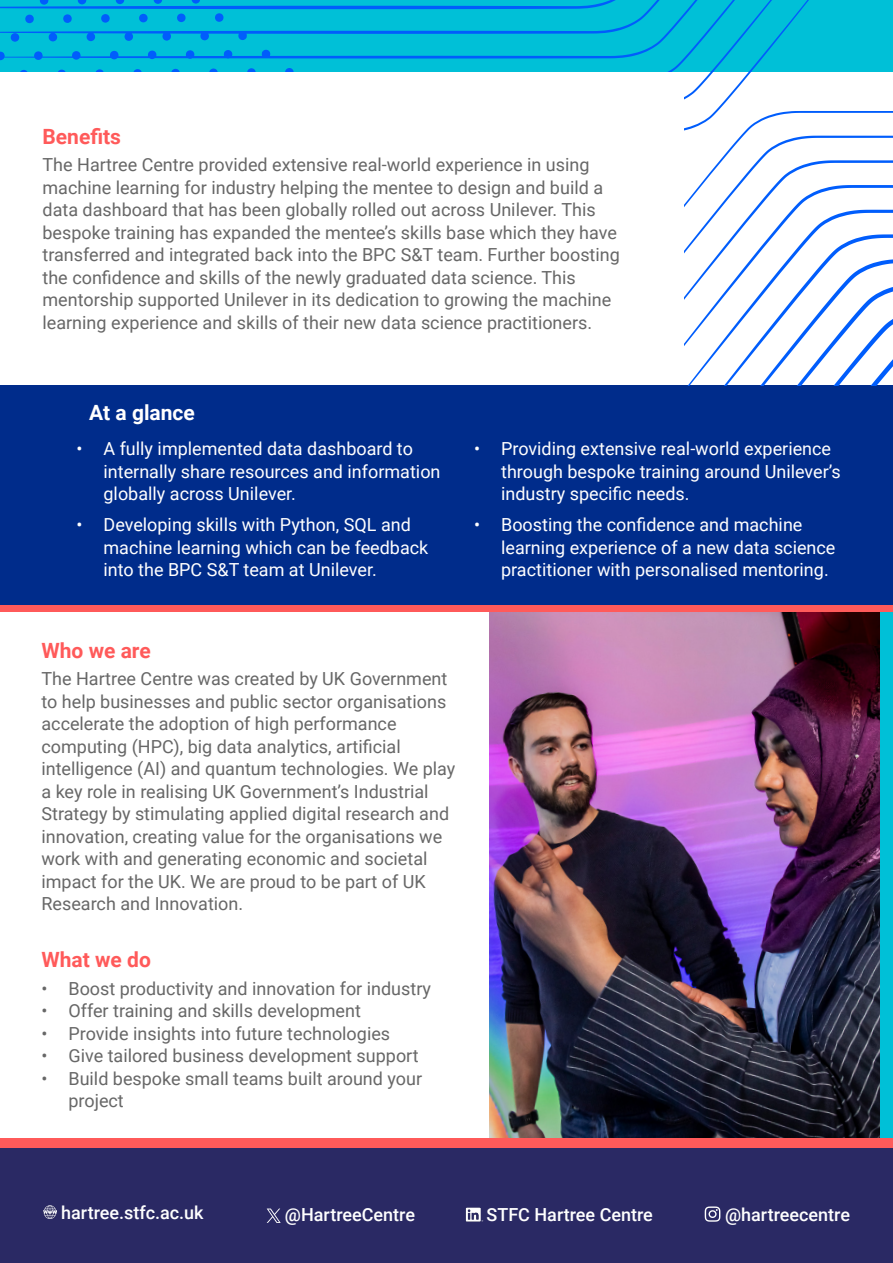
<style>
.page{position:relative;width:893px;height:1263px;background:#fff}
.page>*{position:absolute;margin:0;border:0;box-sizing:border-box;transform-origin:0 0}
.t1{font:700 21px "Roboto";color:#ff5a5a}
.t2{font:700 21px "Roboto";color:#fff}
.t3{font:18px/22.5px "Roboto";color:#676767}
.t4{font:18px/22.5px "Roboto";color:#fff}
.t5{font:500 18px "Roboto";color:#fff}
</style>
<div class="page">
<img style="left:489px;top:611px;width:391px;height:528px">
<div style="left:0;top:386px;width:893px;height:219px;background:#002c8b"></div>
<div style="left:880px;top:611px;width:13px;height:528px;background:#00c0d7"></div>
<div style="left:0;top:1148px;width:893px;height:115px;background:#2a2964"></div>
<div style="left:0;top:1139px;width:893px;height:9px;background:#ff5a5a"></div>
<div style="left:0;top:605px;width:893px;height:6px;background:#ff5a5a"></div>
<svg style="left:0;top:0;width:893px;height:71px;fill:#00c0d7"></svg>
<svg style="left:685px;top:71px;width:208px;height:315px"></svg>
<img style="left:43px;top:1206px;width:14px;height:13px">
<img style="left:466px;top:1207px;width:18px;height:15px">
<svg style="left:705px;top:1206px;width:15px;height:16px"></svg>
<svg style="left:267px;top:1208px;width:14px;height:15px"></svg>
<p class="t1" style="left:43px;top:122px;width:80px">Benefits</p>
<p class="t3" style="left:43px;top:153px;width:579px">The Hartree Centre provided extensive real-world experience in using machine learning for industry helping the mentee to design and build a data dashboard that has been globally rolled out across Unilever. This bespoke training has expanded the mentee’s skills base which they have transferred and integrated back into the BPC S&amp;T team. Further boosting the confidence and skills of the newly graduated data science. This mentorship supported Unilever in its dedication to growing the machine learning experience and skills of their new data science practitioners.</p>
<p class="t2" style="left:89px;top:398px;width:107px">At a glance</p>
<p class="t4" style="left:104px;top:437px;width:338px;text-indent:-27px">• A fully implemented data dashboard to internally share resources and information globally across Unilever.</p>
<p class="t4" style="left:104px;top:513px;width:326px;text-indent:-27px">• Developing skills with Python, SQL and machine learning which can be feedback into the BPC S&amp;T team at Unilever.</p>
<p class="t4" style="left:501px;top:437px;width:341px;text-indent:-27px">• Providing extensive real-world experience through bespoke training around Unilever’s industry specific needs.</p>
<p class="t4" style="left:501px;top:513px;width:336px;text-indent:-27px">• Boosting the confidence and machine learning experience of a new data science practitioner with personalised mentoring.</p>
<p class="t1" style="left:41px;top:635px;width:111px">Who we are</p>
<p class="t3" style="left:41px;top:667px;width:415px">The Hartree Centre was created by UK Government to help businesses and public sector organisations accelerate the adoption of high performance computing (HPC), big data analytics, artificial intelligence (AI) and quantum technologies. We play a key role in realising UK Government’s Industrial Strategy by stimulating applied digital research and innovation, creating value for the organisations we work with and generating economic and societal impact for the UK. We are proud to be part of UK Research and Innovation.</p>
<p class="t1" style="left:41px;top:945px;width:111px">What we do</p>
<p class="t3" style="left:41px;top:976px;width:391px">• Boost productivity and innovation for industry</p>
<p class="t3" style="left:41px;top:999px;width:321px">• Offer training and skills development</p>
<p class="t3" style="left:41px;top:1021px;width:350px">• Provide insights into future technologies</p>
<p class="t3" style="left:41px;top:1044px;width:379px">• Give tailored business development support</p>
<p class="t3" style="left:68px;top:1066px;width:355px;text-indent:-27px">• Build bespoke small teams built around your project</p>
<p class="t5" style="left:61px;top:1200px;width:144px">hartree.stfc.ac.uk</p>
<p class="t5" style="left:285px;top:1202px;width:132px">@HartreeCentre</p>
<p class="t5" style="left:487px;top:1202px;width:168px">STFC Hartree Centre</p>
<p class="t5" style="left:725px;top:1202px;width:126px">@hartreecentre</p>
</div>
